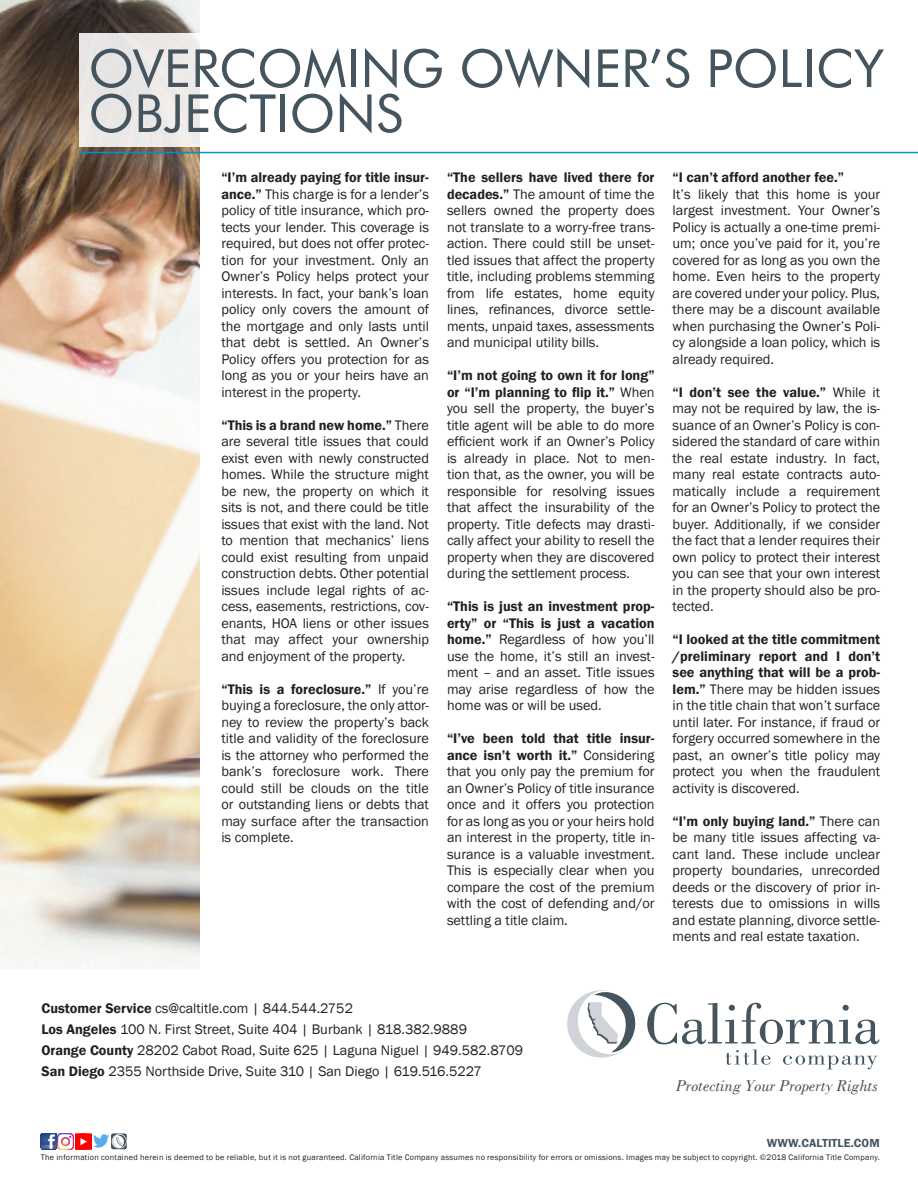
<style>
.page{position:relative;width:918px;height:1188px;background:#fff}
.page>*{position:absolute;margin:0;border:0;box-sizing:border-box;transform-origin:0 0}
.t1{font:52.5px/45px "Futura BT";color:#45555f}
.t2{font:16.5px "Capelli Italic SWFTE";color:#45555f}
.t3{font:14.25px/16.5px "Franklin Gothic";color:#231f20;text-align:justify}
.t4{font:600 14.25px "Franklin Gothic";color:#231f20}
.t5{font:600 12px "Franklin Gothic";letter-spacing:.01em;color:#45555f}
.t6{font:8.25px "Franklin Gothic";letter-spacing:.03em;color:#231f20}
.s1{font-weight:600}
</style>
<div class="page">
<img style="left:0;top:0;width:200px;height:965px">
<div style="left:79px;top:33px;width:839px;height:113px;background:#fff"></div>
<hr style="left:79px;top:152px;width:839px;height:1px;background:#0093c7">
<svg style="left:647px;top:1003px;width:233px;height:66px"></svg>
<svg style="left:567px;top:990px;width:69px;height:68px"></svg>
<svg style="left:41px;top:1133px;width:16px;height:16px"></svg>
<svg style="left:111px;top:1133px;width:16px;height:16px"></svg>
<svg style="left:111px;top:1134px;width:16px;height:15px"></svg>
<img style="left:58px;top:1133px;width:51px;height:17px">
<p class="t1" style="left:88px;top:45px;width:797px">OVERCOMING OWNER’S POLICY<br>OBJECTIONS</p>
<p class="t3" style="left:221px;top:169px;width:209px"><span class="s1">“I’m already paying for title insur&shy;ance.”</span> This charge is for a lender’s policy of title insurance, which pro&shy;tects your lender. This coverage is required, but does not offer protec&shy;tion for your investment. Only an Owner’s Policy helps protect your interests. In fact, your bank’s loan policy only covers the amount of the mortgage and only lasts until that debt is settled. An Owner’s Policy offers you protection for as long as you or your heirs have an interest in the property.</p>
<p class="t3" style="left:221px;top:417px;width:209px"><span class="s1">“This is a brand new home.”</span> There are several title issues that could exist even with newly constructed homes. While the structure might be new, the property on which it sits is not, and there could be title issues that exist with the land. Not to mention that mechanics’ liens could exist resulting from unpaid construction debts. Other potential issues include legal rights of ac&shy;cess, easements, restrictions, cov&shy;enants, HOA liens or other issues that may affect your ownership and enjoyment of the property.</p>
<p class="t3" style="left:221px;top:681px;width:209px"><span class="s1">“This is a foreclosure.”</span> If you’re buying a foreclosure, the only attor&shy;ney to review the property’s back title and validity of the foreclosure is the attorney who performed the bank’s foreclosure work. There could still be clouds on the title or outstanding liens or debts that may surface after the transaction is complete.</p>
<p class="t3" style="left:447px;top:169px;width:209px"><span class="s1">“The sellers have lived there for decades.”</span> The amount of time the sellers owned the property does not translate to a worry-free trans&shy;action. There could still be unset&shy;tled issues that affect the property title, including problems stemming from life estates, home equity lines, refinances, divorce settle&shy;ments, unpaid taxes, assessments and municipal utility bills.</p>
<p class="t3" style="left:447px;top:367px;width:209px"><span class="s1">“I’m not going to own it for long” or “I’m planning to flip it.”</span> When you sell the property, the buyer’s title agent will be able to do more efficient work if an Owner’s Policy is already in place. Not to men&shy;tion that, as the owner, you will be responsible for resolving issues that affect the insurability of the property. Title defects may drasti&shy;cally affect your ability to resell the property when they are discovered during the settlement process.</p>
<p class="t3" style="left:447px;top:598px;width:209px"><span class="s1">“This is just an investment prop&shy;erty” or “This is just a vacation home.”</span> Regardless of how you’ll use the home, it’s still an invest&shy;ment – and an asset. Title issues may arise regardless of how the home was or will be used.</p>
<p class="t3" style="left:447px;top:730px;width:209px"><span class="s1">“I’ve been told that title insur&shy;ance isn’t worth it.”</span> Considering that you only pay the premium for an Owner’s Policy of title insurance once and it offers you protection for as long as you or your heirs hold an interest in the property, title in&shy;surance is a valuable investment.<br>This is especially clear when you compare the cost of the premium with the cost of defending and/or settling a title claim.</p>
<p class="t4" style="left:673px;top:169px;width:173px">“I can’t afford another fee.”</p>
<p class="t3" style="left:673px;top:186px;width:209px">It’s likely that this home is your largest investment. Your Owner’s Policy is actually a one-time premi&shy;um; once you’ve paid for it, you’re covered for as long as you own the home. Even heirs to the property are covered under your policy. Plus, there may be a discount available when purchasing the Owner’s Poli&shy;cy alongside a loan policy, which is already required.</p>
<p class="t3" style="left:673px;top:384px;width:209px"><span class="s1">“I don’t see the value.”</span> While it may not be required by law, the is&shy;suance of an Owner’s Policy is con&shy;sidered the standard of care within the real estate industry. In fact, many real estate contracts auto&shy;matically include a requirement for an Owner’s Policy to protect the buyer. Additionally, if we consider the fact that a lender requires their own policy to protect their interest you can see that your own interest in the property should also be pro&shy;tected.</p>
<p class="t3" style="left:673px;top:631px;width:209px"><span class="s1">“I looked at the title commitment /preliminary report and I don’t see anything that will be a prob&shy;lem.”</span> There may be hidden issues in the title chain that won’t surface until later. For instance, if fraud or forgery occurred somewhere in the past, an owner’s title policy may protect you when the fraudulent activity is discovered.</p>
<p class="t3" style="left:673px;top:813px;width:209px"><span class="s1">“I’m only buying land.”</span> There can be many title issues affecting va&shy;cant land. These include unclear property boundaries, unrecorded deeds or the discovery of prior in&shy;terests due to omissions in wills and estate planning, divorce settle&shy;ments and real estate taxation.</p>
<p class="t3" style="left:41px;top:1000px;width:313px"><span class="s1">Customer Service</span> cs@caltitle.com | 844.544.2752</p>
<p class="t3" style="left:41px;top:1021px;width:427px"><span class="s1">Los Angeles</span> 100 N. First Street, Suite 404 | Burbank | 818.382.9889</p>
<p class="t3" style="left:41px;top:1042px;width:483px"><span class="s1">Orange County</span> 28202 Cabot Road, Suite 625 | Laguna Niguel | 949.582.8709</p>
<p class="t3" style="left:41px;top:1063px;width:442px"><span class="s1">San Diego</span> 2355 Northside Drive, Suite 310 | San Diego | 619.516.5227</p>
<p class="t2" style="left:676px;top:1076px;width:203px">Protecting Your Property Rights</p>
<p class="t5" style="left:767px;top:1135px;width:114px">WWW.CALTITLE.COM</p>
<p class="t6" style="left:41px;top:1152px;width:840px">The information contained herein is deemed to be reliable, but it is not guaranteed. California Title Company assumes no responsibility for errors or omissions. Images may be subject to copyright. ©2018 California Title Company.</p>
</div>
